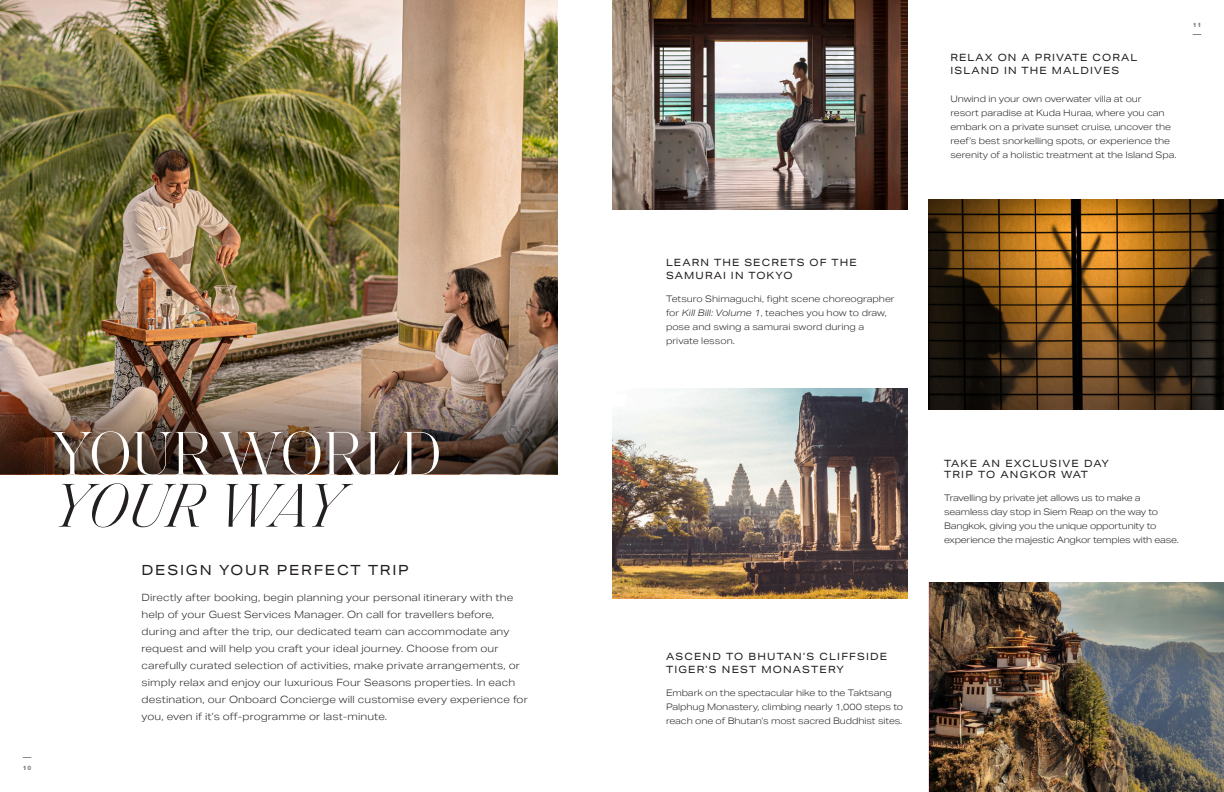
<style>
.page{position:relative;width:1224px;height:792px;background:#fff}
.page>*{position:absolute;margin:0;border:0;box-sizing:border-box;transform-origin:0 0}
.t1{font:300 63px/52px "Qpjxhq Saol Display";letter-spacing:.02em;color:#fff}
.t2{font:14px "Gqtxdw Aktiv Grotesk Ex";letter-spacing:.13em;color:#231f20}
.t3{font:300 10px/17px "Jthjjw Aktiv Grotesk Ex";letter-spacing:.01em;color:#231f20}
.t4{font:10px/13px "Gqtxdw Aktiv Grotesk Ex";letter-spacing:.11em;color:#231f20}
.t5{font:300 9px/14px "Jthjjw Aktiv Grotesk Ex";letter-spacing:-.01em;color:#231f20}
.t6{font:300 9px/14px "Wkpglx Aktiv Grotesk Ex";letter-spacing:-.02em;color:#231f20}
.t7{font:800 6.1px "Bbrlmm Helvetica Neue LT Pro";color:#231f20}
.t8{font:800 6.1px "Dfldqf Helvetica Neue LT Pro";color:#231f20}
.s1{font-family:"Rrqrdw Saol Display";font-style:italic;color:#231f20}
.s2{font-family:"Wkpglx Aktiv Grotesk Ex"}
.s3{font-family:"Pjrgxr Aktiv Grotesk Ex";font-style:italic}
.s4{font-family:"Jthjjw Aktiv Grotesk Ex"}
</style>
<div class="page">
<img style="left:0;top:0;width:558px;height:390px">
<img style="left:0;top:390px;width:558px;height:84px">
<img style="left:612px;top:0;width:295px;height:210px">
<img style="left:612px;top:389px;width:295px;height:209px">
<img style="left:929px;top:200px;width:295px;height:209px">
<img style="left:929px;top:582px;width:295px;height:210px">
<p class="t7" style="left:23px;top:764px;width:10px">10</p>
<h2 class="t1" style="left:53px;top:424px;width:390px">YOUR WORLD<br><span class="s1">YOUR WAY</span></h2>
<h3 class="t2" style="left:142px;top:562px;width:269px">DESIGN YOUR PERFECT TRIP</h3>
<p class="t3" style="left:142px;top:589px;width:388px">Directly after booking, begin planning your personal itinerary with the <span class="s2">help of your Guest Services Manager. On call for travellers before, </span>during and after the trip, our dedicated team can accommodate any <span class="s2">request and will help you craft your ideal journey. Choose from our </span>carefully curated selection of activities, make private arrangements, or <span class="s2">simply relax and enjoy our luxurious Four Seasons properties. In each </span>destination, our Onboard Concierge will customise every experience for <span class="s2">you, even if it’s off-programme or last-minute.</span></p>
<h3 class="t4" style="left:666px;top:256px;width:192px">LEARN THE SECRETS OF THE<br>SAMURAI IN TOKYO</h3>
<p class="t5" style="left:666px;top:292px;width:230px"><span class="s2">Tetsuro Shimaguchi, fight scene choreographer </span>for <span class="s3">Kill Bill: Volume 1</span>, teaches you how to draw, pose and swing a samurai sword during a private lesson.</p>
<h3 class="t4" style="left:950px;top:51px;width:188px">RELAX ON A PRIVATE CORAL<br>ISLAND IN THE MALDIVES</h3>
<p class="t5" style="left:950px;top:91px;width:228px">Unwind in your own overwater villa at our<br><span class="s2">resort paradise at Kuda Huraa, where you can </span>embark on a private sunset cruise, uncover the reef’s best snorkelling spots, or experience the <span class="s2">serenity of a holistic treatment at the Island Spa.</span></p>
<p class="t8" style="left:1193px;top:21px;width:10px">11</p>
<h3 class="t4" style="left:944px;top:458px;width:166px;line-height:11px">TAKE AN EXCLUSIVE DAY<br>TRIP TO ANGKOR WAT</h3>
<p class="t6" style="left:944px;top:491px;width:236px">Travelling by private jet allows us to make a seamless day stop in Siem Reap on the way to <span class="s4">Bangkok, giving you the unique opportunity to </span>experience the majestic Angkor temples with ease.</p>
<h3 class="t4" style="left:666px;top:650px;width:223px">ASCEND TO BHUTAN’S CLIFFSIDE<br>TIGER’S NEST MONASTERY</h3>
<p class="t5" style="left:666px;top:686px;width:239px">Embark on the spectacular hike to the Taktsang<br><span class="s2">Palphug Monastery, climbing nearly 1,000 steps to </span>reach one of Bhutan’s most sacred Buddhist sites.</p>
</div>
